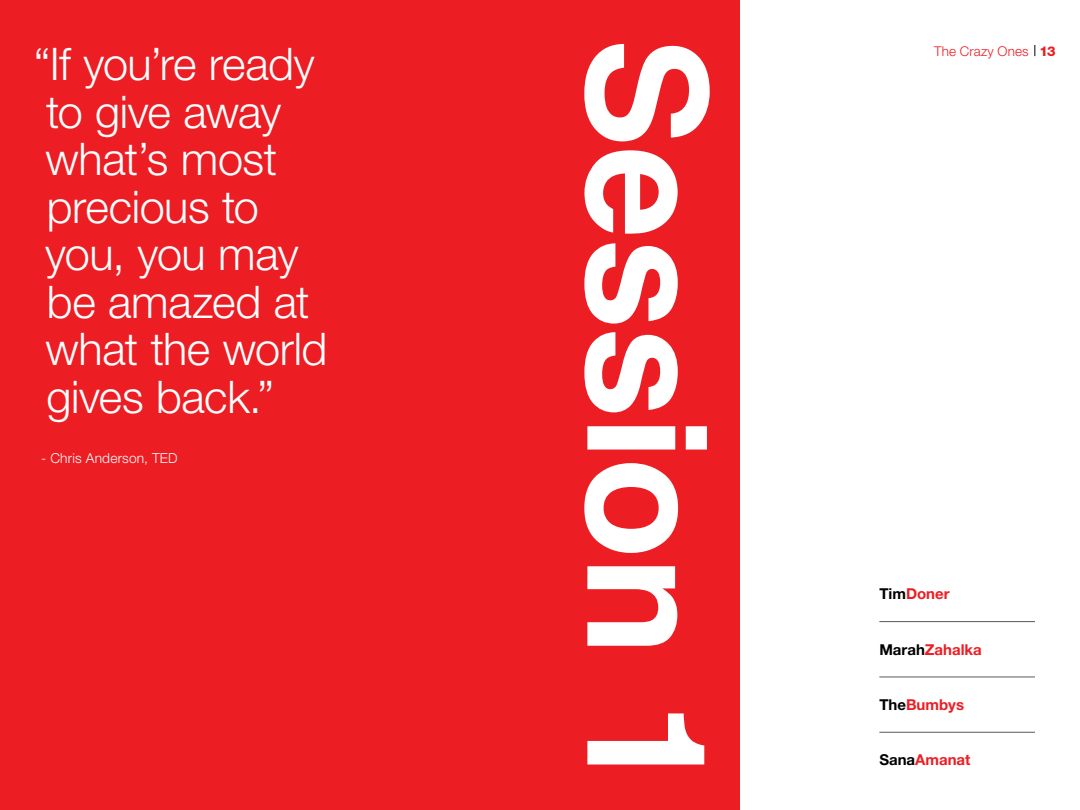
<style>
.page{position:relative;width:1080px;height:810px;background:#fff}
.page>*{position:absolute;margin:0;border:0;box-sizing:border-box;transform-origin:0 0}
.t1{font:700 165.12px "Helvetica";letter-spacing:-.02em;color:#fff}
.t2{font:300 45px/47.5px "Helvetica Neue";letter-spacing:-.01em;color:#fff}
.t3{font:700 15px "Helvetica Neue";color:#ed1d24}
.t4{font:300 13.75px "Helvetica Neue";letter-spacing:.015em;color:#fff}
.t5{font:300 13.5px "Helvetica Neue";letter-spacing:.01em;color:#ed1d24}
.s1{font-weight:800}
.s2{color:#000}
</style>
<div class="page">
<div style="left:0;top:0;width:739px;height:810px;background:#ed1d24"></div>
<hr style="left:879px;top:677px;width:156px;height:1px;background:#58595b">
<hr style="left:879px;top:732px;width:156px;height:1px;background:#58595b">
<hr style="left:879px;top:621px;width:156px;height:1px;background:#58595b">
<p class="t2" style="left:34px;top:40px;width:295px">“If you’re ready to give away what’s most precious to you, you may be amazed at what the world gives back.”</p>
<p class="t4" style="left:41px;top:450px;width:138px">- Chris Anderson, TED</p>
<h1 class="t1" style="left:779px;top:37px;width:758px;rotate:90deg">Session 1</h1>
<p class="t5" style="left:934px;top:43px;width:123px">The Crazy Ones <span class="s1">13</span></p>
<p class="t3" style="left:879px;top:585px;width:72px"><span class="s2">Tim</span>Doner</p>
<p class="t3" style="left:879px;top:640px;width:104px"><span class="s2">Marah</span>Zahalka</p>
<p class="t3" style="left:879px;top:695px;width:86px"><span class="s2">The</span>Bumbys</p>
<p class="t3" style="left:879px;top:751px;width:93px"><span class="s2">Sana</span>Amanat</p>
</div>
